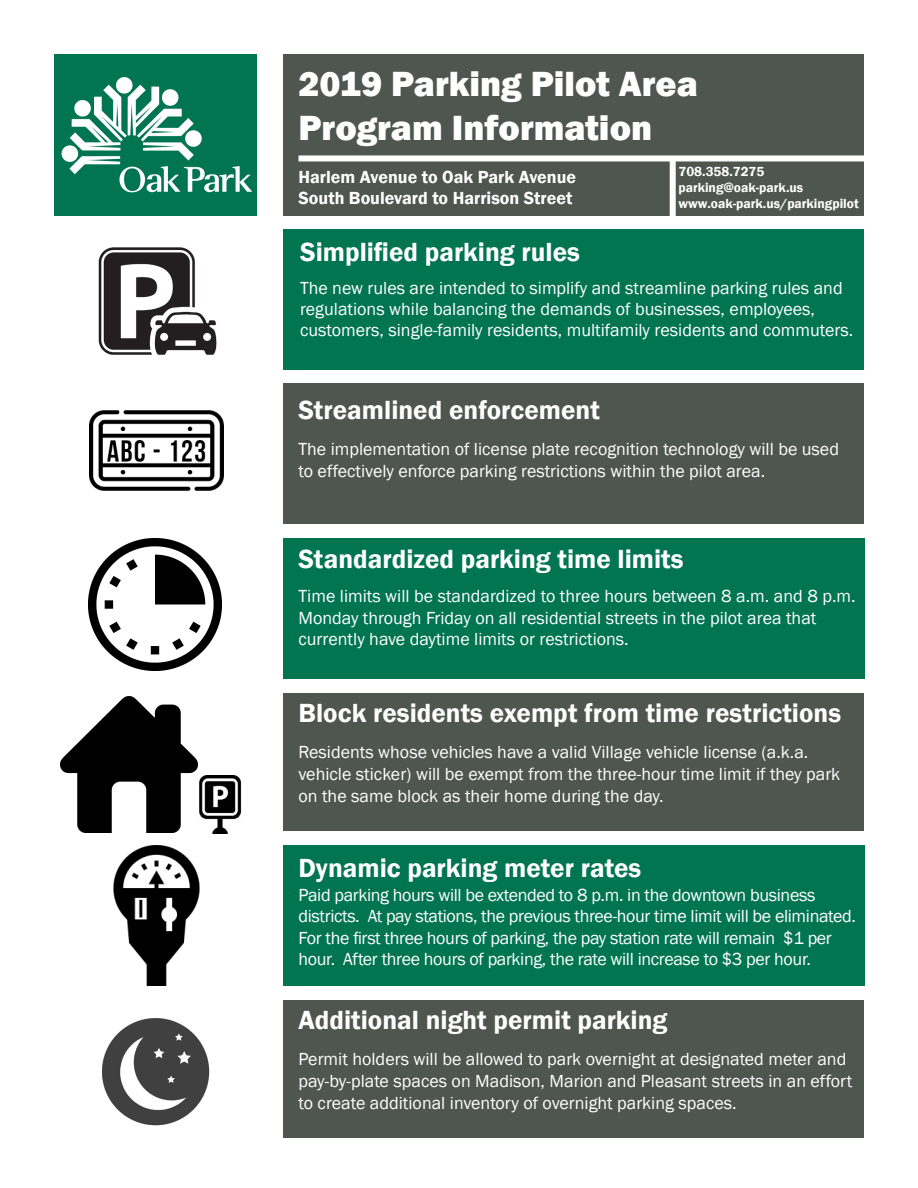
<style>
.page{position:relative;width:918px;height:1188px;background:#fff}
.page>*{position:absolute;margin:0;border:0;box-sizing:border-box;transform-origin:0 0}
.t1{font:800 36px "Franklin Gothic";color:#fff}
.t2{font:600 27px "Franklin Gothic";color:#fff}
.t3{font:18px/21.6px "Franklin Gothic";color:#fff}
.t4{font:18px/21.6px "Franklin Gothic";letter-spacing:-.02em;color:#fff}
.t5{font:600 18px "Franklin Gothic";color:#fff}
.t6{font:600 13.5px "Franklin Gothic";color:#fff}
</style>
<div class="page">
<div style="left:54px;top:54px;width:202px;height:162px;background:#00754f"></div>
<div style="left:284px;top:54px;width:580px;height:162px;background:#4f5650"></div>
<img style="left:61px;top:77px;width:192px;height:116px">
<div style="left:298px;top:155px;width:566px;height:6px;background:#fff"></div>
<div style="left:284px;top:230px;width:580px;height:140px;background:#00754f"></div>
<div style="left:284px;top:538px;width:581px;height:140px;background:#00754f"></div>
<div style="left:284px;top:845px;width:581px;height:140px;background:#00754f"></div>
<div style="left:284px;top:1000px;width:580px;height:138px;background:#4f5650"></div>
<div style="left:284px;top:693px;width:580px;height:138px;background:#4f5650"></div>
<div style="left:284px;top:384px;width:580px;height:140px;background:#4f5650"></div>
<img style="left:113px;top:845px;width:87px;height:141px">
<img style="left:61px;top:697px;width:136px;height:136px">
<img style="left:191px;top:776px;width:51px;height:57px">
<img style="left:89px;top:538px;width:132px;height:132px">
<img style="left:102px;top:1018px;width:108px;height:108px">
<img style="left:98px;top:247px;width:119px;height:108px">
<img style="left:90px;top:410px;width:133px;height:81px">
<div style="left:670px;top:158px;width:6px;height:58px;background:#fff"></div>
<p class="t1" style="left:298px;top:61px;width:401px">2019 Parking Pilot Area</p>
<p class="t1" style="left:298px;top:104px;width:355px">Program Information</p>
<p class="t5" style="left:298px;top:166px;width:279px">Harlem Avenue to Oak Park Avenue</p>
<p class="t5" style="left:298px;top:187px;width:275px">South Boulevard to Harrison Street</p>
<p class="t2" style="left:300px;top:235px;width:281px">Simplified parking rules</p>
<p class="t3" style="left:300px;top:278px;width:555px;line-height:21px">The new rules are intended to simplify and streamline parking rules and regulations while balancing the demands of businesses, employees, customers, single-family residents, multifamily residents and commuters.</p>
<p class="t6" style="left:678px;top:163px;width:87px">708.358.7275</p>
<p class="t6" style="left:678px;top:179px;width:126px">parking@oak-park.us</p>
<p class="t6" style="left:678px;top:195px;width:182px">www.oak-park.us/parkingpilot</p>
<p class="t2" style="left:298px;top:394px;width:303px">Streamlined enforcement</p>
<p class="t3" style="left:298px;top:439px;width:542px">The implementation of license plate recognition technology will be used to effectively enforce parking restrictions within the pilot area.</p>
<p class="t2" style="left:298px;top:542px;width:387px">Standardized parking time limits</p>
<p class="t3" style="left:298px;top:586px;width:559px">Time limits will be standardized to three hours between 8 a.m. and 8 p.m.<br>Monday through Friday on all residential streets in the pilot area that</p>
<p class="t3" style="left:298px;top:629px;width:332px">currently have daytime limits or restrictions.</p>
<p class="t2" style="left:298px;top:697px;width:544px">Block residents exempt from time restrictions</p>
<p class="t3" style="left:298px;top:742px;width:511px">Residents whose vehicles have a valid Village vehicle license (a.k.a.</p>
<p class="t3" style="left:298px;top:764px;width:543px">vehicle sticker) will be exempt from the three-hour time limit if they park on the same block as their home during the day.</p>
<p class="t2" style="left:298px;top:851px;width:344px">Dynamic parking meter rates</p>
<p class="t4" style="left:298px;top:884px;width:559px">Paid parking hours will be extended to 8 p.m. in the downtown business districts. At pay stations, the previous three-hour time limit will be eliminated.<br>For the first three hours of parking, the pay station rate will remain $1 per hour. After three hours of parking, the rate will increase to $3 per hour.</p>
<p class="t2" style="left:298px;top:1004px;width:371px">Additional night permit parking</p>
<p class="t3" style="left:298px;top:1049px;width:555px">Permit holders will be allowed to park overnight at designated meter and pay-by-plate spaces on Madison, Marion and Pleasant streets in an effort to create additional inventory of overnight parking spaces.</p>
</div>
